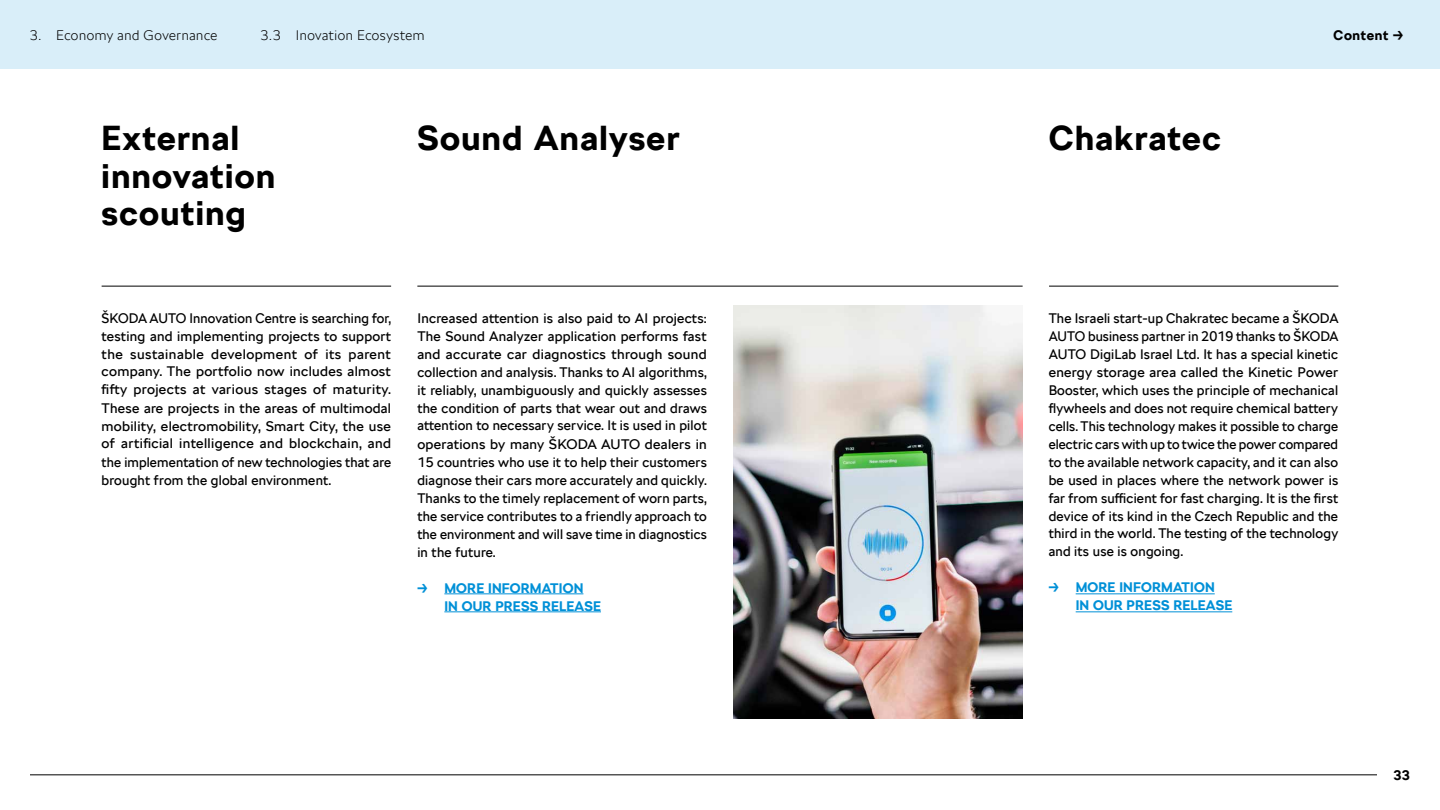
<style>
.page{position:relative;width:1440px;height:810px;background:#fff}
.page>*{position:absolute;margin:0;border:0;box-sizing:border-box;transform-origin:0 0}
.t1{font:700 33.75px/37.5px "SKODA Next";letter-spacing:.04em;color:#000}
.t2{font:13.5px/18px "SKODA Next";letter-spacing:.015em;color:#000;text-align:justify}
.t3{font:700 13.5px/18px "SKODA Next";letter-spacing:.015em;color:#0090d7}
.t4{font:100 13.5px "SKODA Next";letter-spacing:.04em;color:#000}
.t5{font:700 13.5px "SKODA Next";letter-spacing:.045em;color:#000}
</style>
<div class="page">
<div style="left:0;top:0;width:1440px;height:69px;background:#d9eef9"></div>
<hr style="left:30px;top:774px;width:1347px;height:1px;background:#000">
<hr style="left:444px;top:594px;width:139px;height:1px;background:#0090d7">
<hr style="left:444px;top:612px;width:157px;height:1px;background:#0090d7">
<hr style="left:102px;top:286px;width:289px;height:1px;background:#000">
<hr style="left:417px;top:286px;width:606px;height:1px;background:#000">
<hr style="left:1076px;top:594px;width:139px;height:1px;background:#0090d7">
<hr style="left:1076px;top:612px;width:156px;height:1px;background:#0090d7">
<hr style="left:1049px;top:286px;width:289px;height:1px;background:#000">
<img style="left:733px;top:305px;width:290px;height:413px">
<p class="t4" style="left:30px;top:26px;width:189px">3. Economy and Governance</p>
<p class="t4" style="left:260px;top:26px;width:166px">3.3 Inovation Ecosystem</p>
<h1 class="t1" style="left:102px;top:120px;width:175px">External innovation scouting</h1>
<h1 class="t1" style="left:417px;top:120px;width:264px">Sound Analyser</h1>
<p class="t2" style="left:102px;top:309px;width:291px">ŠKODA AUTO Innovation Centre is searching for, testing and implementing projects to support the sustainable development of its parent company. The portfolio now includes almost fifty projects at various stages of maturity.<br>These are projects in the areas of multimodal mobility, electromobility, Smart City, the use of artificial intelligence and blockchain, and the implementation of new technologies that are brought from the global environment.</p>
<p class="t2" style="left:417px;top:309px;width:291px">Increased attention is also paid to AI projects:<br>The Sound Analyzer application performs fast and accurate car diagnostics through sound collection and analysis. Thanks to AI algorithms, it reliably, unambiguously and quickly assesses the condition of parts that wear out and draws attention to necessary service. It is used in pilot operations by many ŠKODA AUTO dealers in 15 countries who use it to help their customers diagnose their cars more accurately and quickly.<br>Thanks to the timely replacement of worn parts, the service contributes to a friendly approach to the environment and will save time in diagnostics in the future.</p>
<p class="t3" style="left:444px;top:579px;width:158px;text-indent:-27px">→ MORE INFORMATION<br>IN OUR PRESS RELEASE</p>
<h1 class="t1" style="left:1049px;top:120px;width:173px">Chakratec</h1>
<p class="t5" style="left:1334px;top:26px;width:71px">Content →</p>
<p class="t2" style="left:1049px;top:309px;width:291px">The Israeli start-up Chakratec became a ŠKODA AUTO business partner in 2019 thanks to ŠKODA AUTO DigiLab Israel Ltd. It has a special kinetic energy storage area called the Kinetic Power Booster, which uses the principle of mechanical flywheels and does not require chemical battery cells. This technology makes it possible to charge electric cars with up to twice the power compared to the available network capacity, and it can also be used in places where the network power is far from sufficient for fast charging. It is the first device of its kind in the Czech Republic and the third in the world. The testing of the technology and its use is ongoing.</p>
<p class="t3" style="left:1076px;top:579px;width:158px;text-indent:-27px">→ MORE INFORMATION<br>IN OUR PRESS RELEASE</p>
<p class="t5" style="left:1393px;top:766px;width:18px">33</p>
</div>
